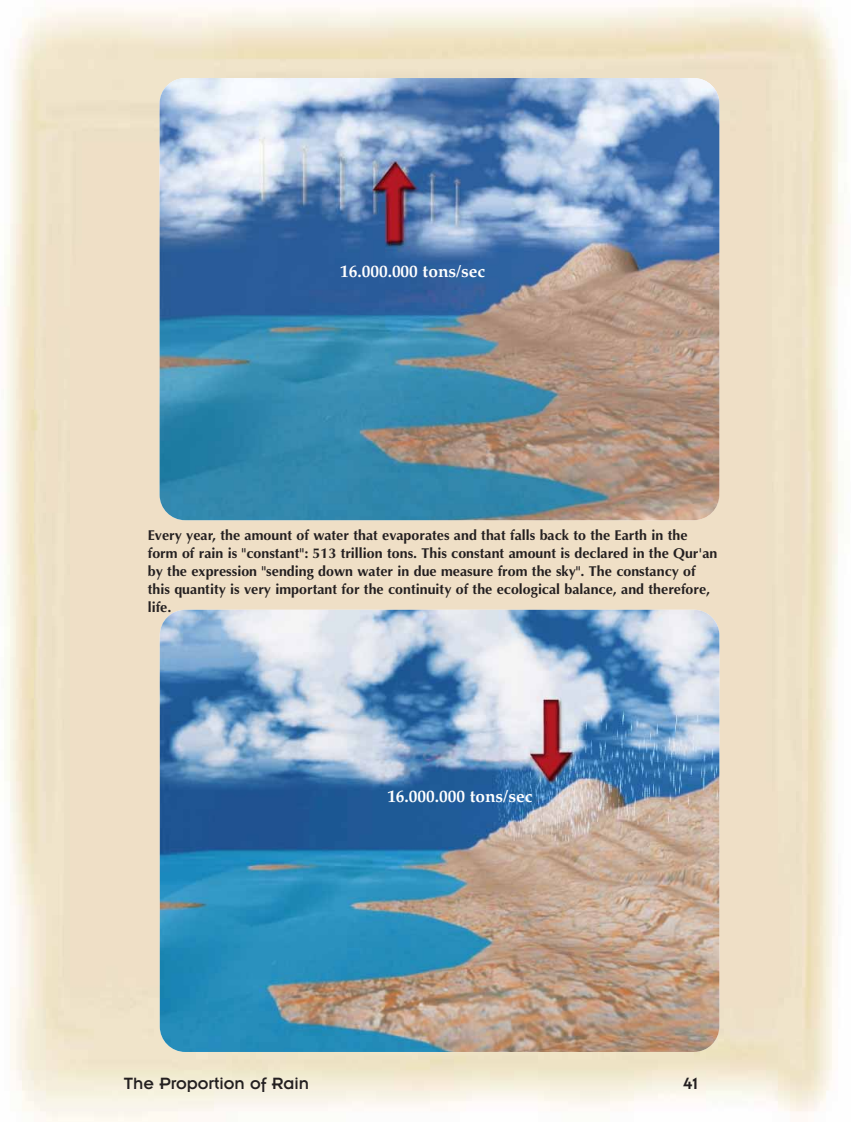
<style>
.page{position:relative;width:854px;height:1122px;background:#fff}
.page>*{position:absolute;margin:0;border:0;box-sizing:border-box;transform-origin:0 0}
.t1{font:18px "Insignia";color:#231f20}
.t2{font:17.25px "Palatino Turk B";color:#fff}
.t3{font:14.25px/18px "Optima Turk B";color:#231f20}
</style>
<div class="page">
<img style="left:160px;top:610px;width:559px;height:442px;border-radius:26px">
<img style="left:159px;top:78px;width:560px;height:442px;border-radius:26px">
<p class="t2" style="left:340px;top:265px;width:146px">16.000.000 tons/sec</p>
<p class="t3" style="left:148px;top:529px;width:571px">Every year, the amount of water that evaporates and that falls back to the Earth in the form of rain is "constant": 513 trillion tons. This constant amount is declared in the Qur'an by the expression "sending down water in due measure from the sky". The constancy of this quantity is very important for the continuity of the ecological balance, and therefore, life.</p>
<p class="t2" style="left:387px;top:789px;width:146px">16.000.000 tons/sec</p>
<p class="t1" style="left:124px;top:1077px;width:187px">The Proportion of Rain</p>
<p class="t1" style="left:683px;top:1077px;width:17px">41</p>
</div>
